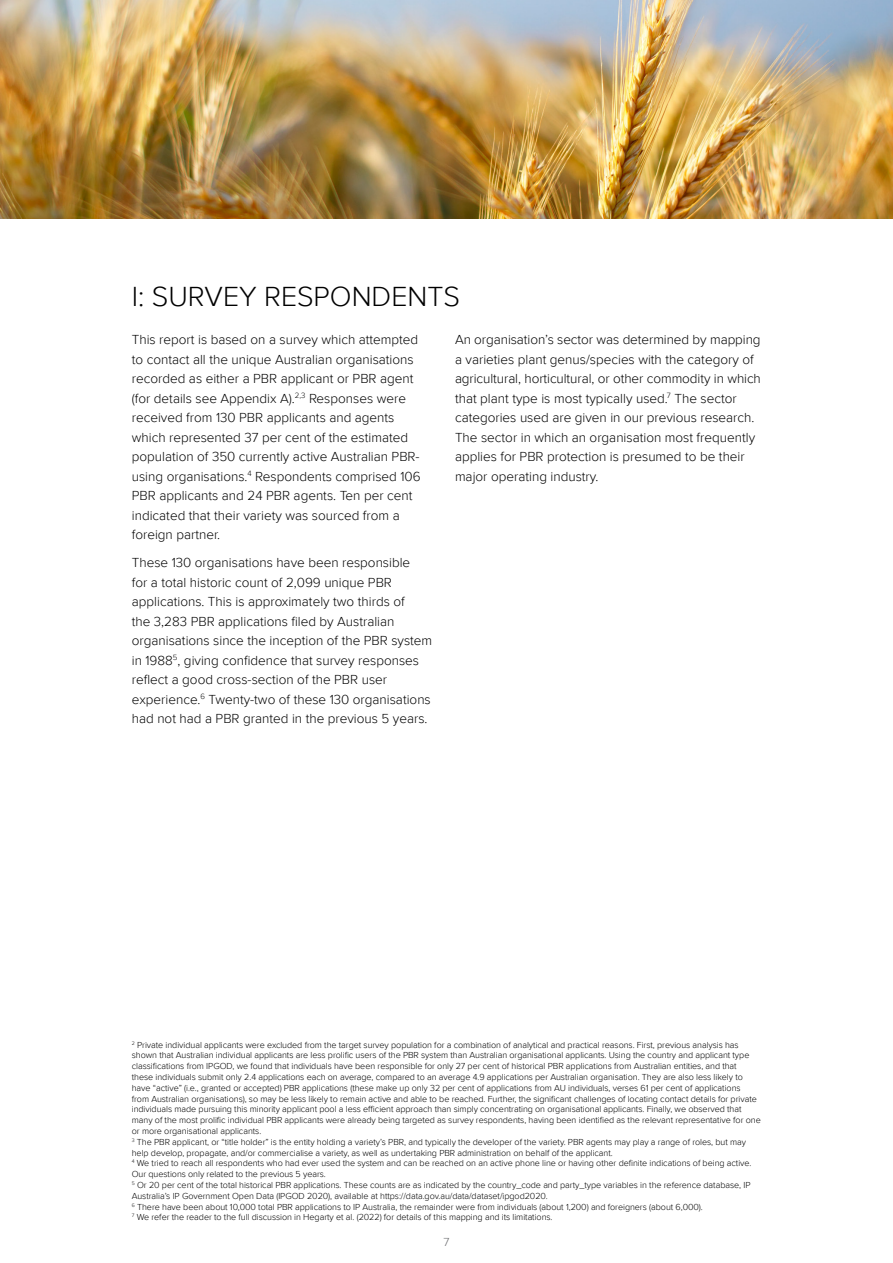
<style>
.page{position:relative;width:893px;height:1263px;background:#fff}
.page>*{position:absolute;margin:0;border:0;box-sizing:border-box;transform-origin:0 0}
.t1{font:300 28.5px "Proxima Nova";color:#000}
.t2{font:300 13.5px/19.5px "Proxima Nova";color:#000}
.t3{font:300 12px "Proxima Nova";color:#6d6e71}
.t4{font:300 9px/10.8px "Proxima Nova";letter-spacing:-.005em;color:#000}
</style>
<div class="page">
<img style="left:0;top:0;width:893px;height:219px">
<h1 class="t1" style="left:132px;top:280px;width:330px">I: SURVEY RESPONDENTS</h1>
<p class="t2" style="left:132px;top:330px;width:290px">This report is based on a survey which attempted to contact all the unique Australian organisations recorded as either a PBR applicant or PBR agent (for details see Appendix A).<sup>2,3</sup> Responses were received from 130 PBR applicants and agents which represented 37 per cent of the estimated population of 350 currently active Australian PBR&shy;using organisations.<sup>4</sup> Respondents comprised 106<br>PBR applicants and 24 PBR agents. Ten per cent indicated that their variety was sourced from a foreign partner.</p>
<p class="t2" style="left:132px;top:553px;width:302px">These 130 organisations have been responsible<br>for a total historic count of 2,099 unique PBR applications. This is approximately two thirds of<br>the 3,283 PBR applications filed by Australian organisations since the inception of the PBR system in 1988<sup>5</sup>, giving confidence that survey responses reflect a good cross-section of the PBR user experience.<sup>6</sup> Twenty-two of these 130 organisations had not had a PBR granted in the previous 5 years.</p>
<p class="t2" style="left:455px;top:330px;width:307px">An organisation’s sector was determined by mapping a varieties plant genus/species with the category of agricultural, horticultural, or other commodity in which that plant type is most typically used.<sup>7</sup> The sector categories used are given in our previous research.<br>The sector in which an organisation most frequently applies for PBR protection is presumed to be their major operating industry.</p>
<p class="t4" style="left:132px;top:1039px;width:630px"><sup>2</sup> Private individual applicants were excluded from the target survey population for a combination of analytical and practical reasons. First, previous analysis has shown that Australian individual applicants are less prolific users of the PBR system than Australian organisational applicants. Using the country and applicant type classifications from IPGOD, we found that individuals have been responsible for only 27 per cent of historical PBR applications from Australian entities, and that<br>these individuals submit only 2.4 applications each on average, compared to an average 4.9 applications per Australian organisation. They are also less likely to have “active” (i.e., granted or accepted) PBR applications (these make up only 32 per cent of applications from AU individuals, verses 61 per cent of applications<br>from Australian organisations), so may be less likely to remain active and able to be reached. Further, the significant challenges of locating contact details for private individuals made pursuing this minority applicant pool a less efficient approach than simply concentrating on organisational applicants. Finally, we observed that many of the most prolific individual PBR applicants were already being targeted as survey respondents, having been identified as the relevant representative for one or more organisational applicants.<br><sup>3</sup> The PBR applicant, or “title holder” is the entity holding a variety’s PBR, and typically the developer of the variety. PBR agents may play a range of roles, but may help develop, propagate, and/or commercialise a variety, as well as undertaking PBR administration on behalf of the applicant.<br><sup>4</sup> We tried to reach all respondents who had ever used the system and can be reached on an active phone line or having other definite indications of being active.<br>Our questions only related to the previous 5 years.<br><sup>5</sup> Or 20 per cent of the total historical PBR applications. These counts are as indicated by the country_code and party_type variables in the reference database, IP Australia’s IP Government Open Data (IPGOD 2020), available at https://data.gov.au/data/dataset/ipgod2020.<br><sup>6</sup> There have been about 10,000 total PBR applications to IP Australia, the remainder were from individuals (about 1,200) and foreigners (about 6,000).<br><sup>7</sup> We refer the reader to the full discussion in Hegarty et al. (2022) for details of this mapping and its limitations.</p>
<h3 class="t3" style="left:443px;top:1235px;width:8px">7</h3>
</div>
